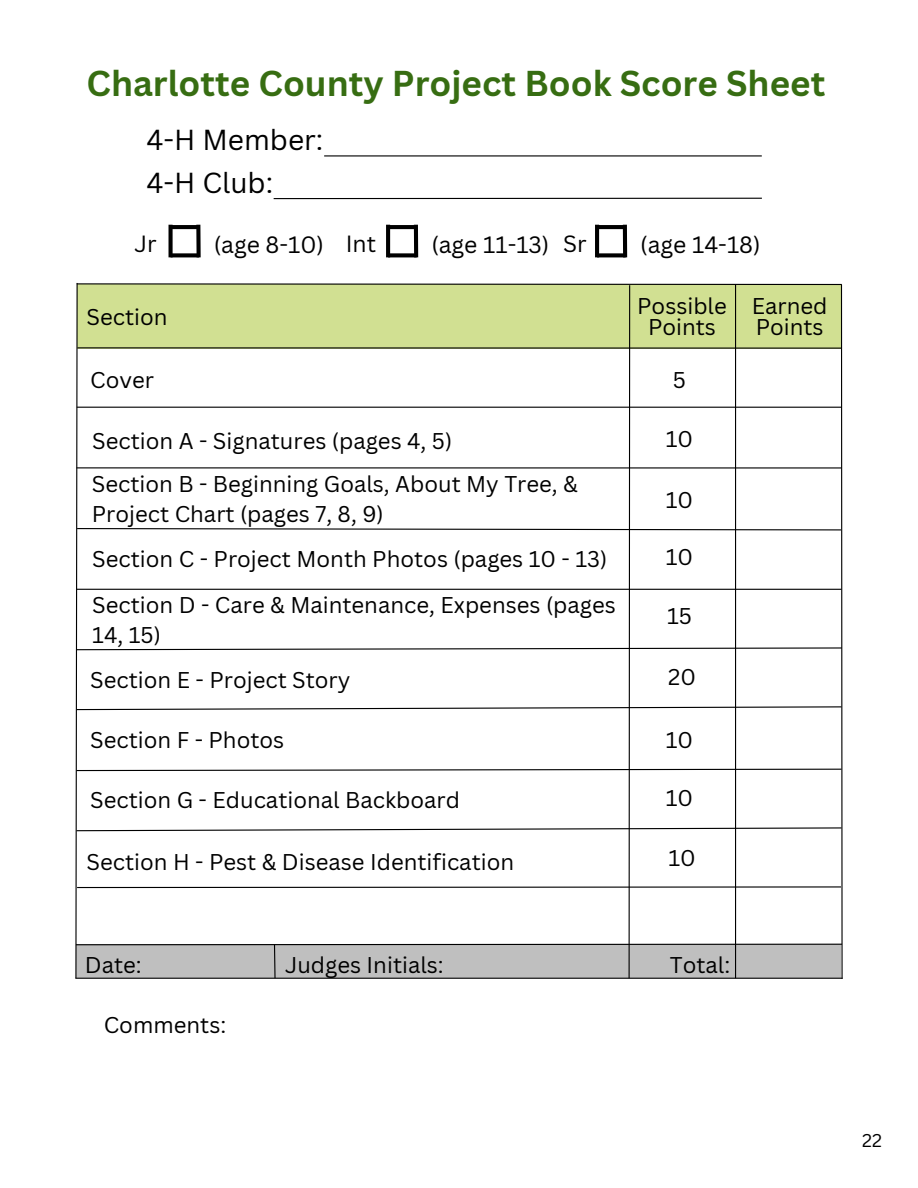
<style>
.page{position:relative;width:918px;height:1188px;background:#fff}
.page>*{position:absolute;margin:0;border:0;box-sizing:border-box;transform-origin:0 0}
.t1{font:700 34.95px "Canva Sans";color:#376d12}
.t2{font:28.2px "Canva Sans";color:#000}
.t3{font:23.1px "Canva Sans";color:#000}
.t4{font:22.8px "Canva Sans";color:#000}
.t5{font:22.2px/21.3px "Canva Sans";color:#000}
.t6{font:18px "Canva Sans";color:#000}
</style>
<div class="page">
<hr style="left:324px;top:155px;width:438px;height:1px;background:#000">
<hr style="left:274px;top:198px;width:488px;height:1px;background:#000">
<hr style="left:170px;top:225px;width:29px;height:4px;background:#000">
<svg style="left:173px;top:253px;width:23px;height:4px"></svg>
<div style="left:196px;top:225px;width:5px;height:32px;background:#000"></div>
<svg style="left:169px;top:225px;width:4px;height:32px"></svg>
<svg style="left:390px;top:253px;width:24px;height:4px"></svg>
<hr style="left:388px;top:225px;width:28px;height:4px;background:#000">
<hr style="left:414px;top:225px;width:4px;height:32px;background:#000">
<svg style="left:386px;top:225px;width:4px;height:32px"></svg>
<svg style="left:599px;top:253px;width:24px;height:4px"></svg>
<hr style="left:597px;top:225px;width:28px;height:4px;background:#000">
<hr style="left:623px;top:225px;width:4px;height:32px;background:#000">
<hr style="left:595px;top:225px;width:4px;height:32px;background:#000">
<svg style="left:75px;top:283px;width:768px;height:696px"></svg>
<p class="t1" style="left:87px;top:58px;width:740px">Charlotte County Project Book Score Sheet</p>
<p class="t2" style="left:147px;top:120px;width:178px">4-H Member:</p>
<p class="t2" style="left:147px;top:162px;width:128px">4-H Club:</p>
<p class="t4" style="left:135px;top:227px;width:24px">Jr</p>
<p class="t4" style="left:346px;top:227px;width:32px">Int</p>
<p class="t4" style="left:563px;top:227px;width:25px">Sr</p>
<p class="t3" style="left:214px;top:228px;width:112px">(age 8-10)</p>
<p class="t3" style="left:431px;top:228px;width:120px">(age 11-13)</p>
<p class="t3" style="left:640px;top:228px;width:122px">(age 14-18)</p>
<p class="t5" style="left:87px;top:306px;width:83px">Section</p>
<p class="t5" style="left:637px;top:295px;width:91px;text-align:center">Possible<br>Points</p>
<p class="t5" style="left:752px;top:295px;width:77px">Earned<br>Points</p>
<p class="t5" style="left:90px;top:369px;width:65px">Cover</p>
<p class="t5" style="left:673px;top:369px;width:15px">5</p>
<p class="t5" style="left:92px;top:430px;width:362px">Section A - Signatures (pages 4, 5)</p>
<p class="t5" style="left:92px;top:468px;width:488px;line-height:30.3px">Section B - Beginning Goals, About My Tree, &amp;<br>Project Chart (pages 7, 8, 9)</p>
<p class="t5" style="left:92px;top:548px;width:517px">Section C - Project Month Photos (pages 10 - 13)</p>
<p class="t5" style="left:92px;top:589px;width:525px;line-height:30.3px">Section D - Care &amp; Maintenance, Expenses (pages<br>14, 15)</p>
<p class="t5" style="left:90px;top:669px;width:262px">Section E - Project Story</p>
<p class="t5" style="left:90px;top:729px;width:196px">Section F - Photos</p>
<p class="t5" style="left:666px;top:428px;width:29px">10</p>
<p class="t5" style="left:666px;top:489px;width:29px">10</p>
<p class="t5" style="left:666px;top:546px;width:29px">10</p>
<p class="t5" style="left:667px;top:605px;width:26px">15</p>
<p class="t5" style="left:668px;top:666px;width:29px">20</p>
<p class="t5" style="left:666px;top:729px;width:29px">10</p>
<p class="t5" style="left:90px;top:789px;width:371px">Section G - Educational Backboard</p>
<p class="t5" style="left:666px;top:787px;width:29px">10</p>
<p class="t5" style="left:87px;top:850px;width:429px">Section H - Pest &amp; Disease Identification</p>
<p class="t5" style="left:668px;top:847px;width:29px">10</p>
<p class="t5" style="left:85px;top:954px;width:58px">Date:</p>
<p class="t5" style="left:285px;top:954px;width:160px">Judges Initials:</p>
<p class="t5" style="left:670px;top:954px;width:62px">Total:</p>
<p class="t5" style="left:104px;top:1014px;width:124px">Comments:</p>
<p class="t6" style="left:862px;top:1128px;width:21px">22</p>
</div>
